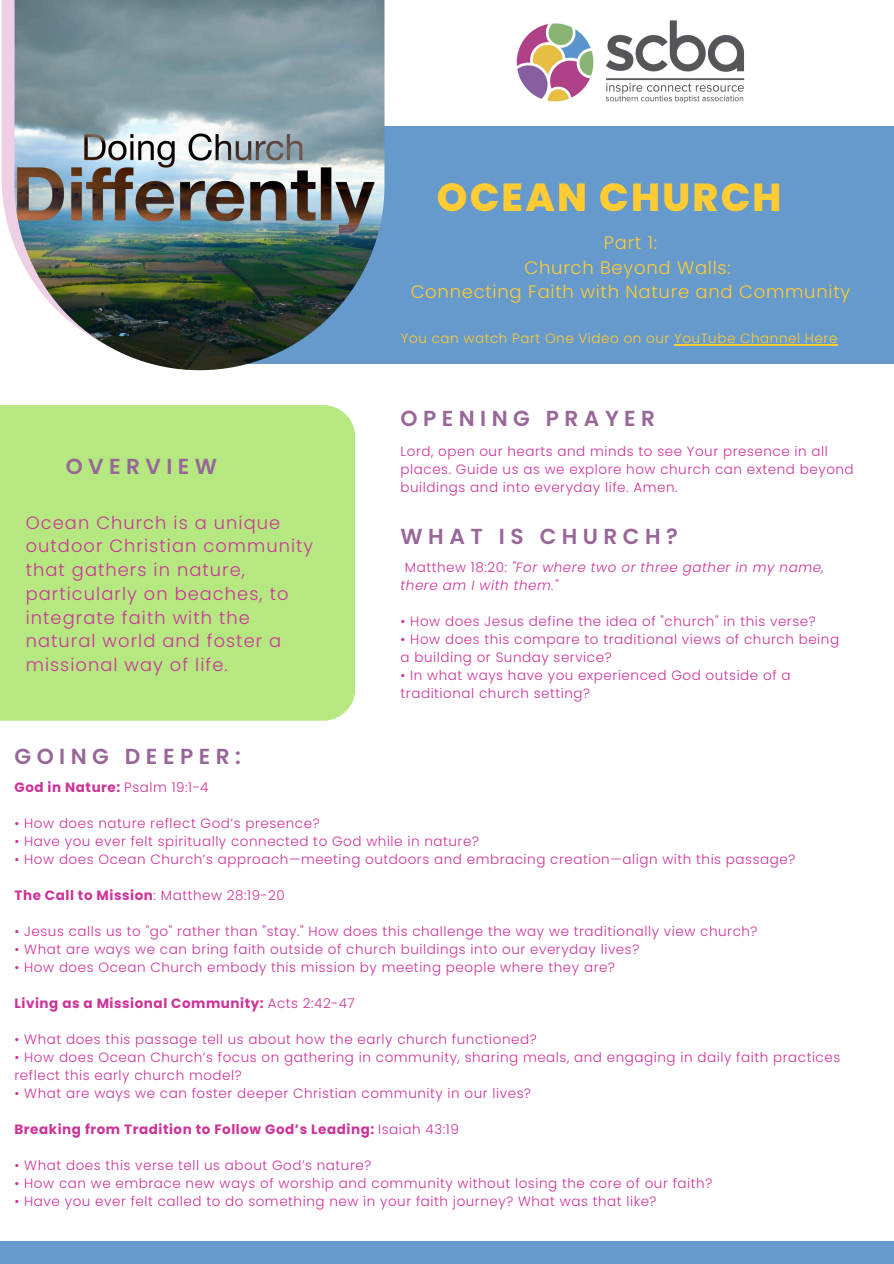
<style>
.page{position:relative;width:894px;height:1264px;background:#fff}
.page>*{position:absolute;margin:0;border:0;box-sizing:border-box;transform-origin:0 0}
.t1{font:800 39px "Poppins";letter-spacing:.06em;color:#fc3}
.t2{font:600 21.75px "Poppins";letter-spacing:.25em;color:#969}
.t3{font:300 18px/24.8px "Poppins";letter-spacing:.04em;color:#fc3;text-align:center}
.t4{font:300 17.85px/23.7px "Poppins";letter-spacing:.06em;color:#c39}
.t5{font:300 13.5px/18px "Poppins";letter-spacing:.04em;color:#c39}
.t6{font:700 13.5px "Poppins";letter-spacing:.04em;color:#c39}
.t7{font:italic 300 13.5px/18px "Poppins";letter-spacing:.04em;color:#c39}
.t8{font:300 13.5px "Poppins";letter-spacing:.04em;color:#fc3}
.s1{font-style:normal}
.s2{font-weight:300}
</style>
<div class="page">
<div style="left:161px;top:126px;width:732px;height:238px;background:#69c"></div>
<svg style="left:2px;top:0;width:13px;height:247px;background:#edd1e6"></svg>
<img style="left:15px;top:0;width:369px;height:370px">
<div style="left:0;top:405px;width:354px;height:315px;background:#b5e880"></div>
<div style="left:0;top:1241px;width:893px;height:22px;background:#69c"></div>
<img style="left:516px;top:20px;width:229px;height:83px">
<hr style="left:674px;top:344px;width:163px;height:1px;background:#fc3">
<h3 class="t1" style="left:436px;top:170px;width:346px">OCEAN CHURCH</h3>
<p class="t3" style="left:410px;top:230px;width:441px">Part 1:<br>Church Beyond Walls:<br>Connecting Faith with Nature and Community</p>
<p class="t8" style="left:401px;top:329px;width:438px">You can watch Part One Video on our YouTube Channel Here</p>
<p class="t2" style="left:66px;top:450px;width:153px">OVERVIEW</p>
<p class="t4" style="left:26px;top:510px;width:289px">Ocean Church is a unique outdoor Christian community that gathers in nature, particularly on beaches, to integrate faith with the natural world and foster a missional way of life.</p>
<p class="t2" style="left:15px;top:741px;width:228px">GOING DEEPER:</p>
<p class="t2" style="left:400px;top:403px;width:256px">OPENING PRAYER</p>
<h2 class="t5" style="left:400px;top:442px;width:454px">Lord, open our hearts and minds to see Your presence in all places. Guide us as we explore how church can extend beyond buildings and into everyday life. Amen.</h2>
<p class="t2" style="left:400px;top:521px;width:279px">WHAT IS CHURCH?</p>
<p class="t7" style="left:400px;top:558px;width:425px;text-indent:4px"><span class="s1">Matthew 18:20:</span> "For where two or three gather in my name, there am I with them."</p>
<h2 class="t5" style="left:400px;top:612px;width:416px">• How does Jesus define the idea of "church" in this verse?</h2>
<h3 class="t5" style="left:400px;top:630px;width:440px">• How does this compare to traditional views of church being a building or Sunday service?</h3>
<h2 class="t5" style="left:400px;top:666px;width:391px">• In what ways have you experienced God outside of a traditional church setting?</h2>
<p class="t6" style="left:15px;top:777px;width:195px">God in Nature: <span class="s2">Psalm 19:1-4</span></p>
<p class="t5" style="left:15px;top:814px;width:306px">• How does nature reflect God’s presence?</p>
<h2 class="t5" style="left:15px;top:832px;width:465px">• Have you ever felt spiritually connected to God while in nature?</h2>
<p class="t5" style="left:15px;top:850px;width:782px">• How does Ocean Church’s approach—meeting outdoors and embracing creation—align with this passage?</p>
<p class="t6" style="left:15px;top:885px;width:272px">The Call to Mission<span class="s2">: Matthew 28:19-20</span></p>
<p class="t5" style="left:15px;top:922px;width:744px">• Jesus calls us to "go" rather than "stay." How does this challenge the way we traditionally view church?</p>
<p class="t5" style="left:15px;top:940px;width:626px">• What are ways we can bring faith outside of church buildings into our everyday lives?</p>
<p class="t5" style="left:15px;top:958px;width:601px">• How does Ocean Church embody this mission by meeting people where they are?</p>
<p class="t6" style="left:15px;top:993px;width:342px">Living as a Missional Community: <span class="s2">Acts 2:42-47</span></p>
<p class="t5" style="left:15px;top:1030px;width:523px">• What does this passage tell us about how the early church functioned?</p>
<p class="t5" style="left:15px;top:1048px;width:827px">• How does Ocean Church’s focus on gathering in community, sharing meals, and engaging in daily faith practices reflect this early church model?</p>
<p class="t5" style="left:15px;top:1084px;width:518px">• What are ways we can foster deeper Christian community in our lives?</p>
<p class="t6" style="left:15px;top:1119px;width:445px">Breaking from Tradition to Follow God’s Leading: <span class="s2">Isaiah 43:19</span></p>
<p class="t5" style="left:15px;top:1156px;width:358px">• What does this verse tell us about God’s nature?</p>
<p class="t5" style="left:15px;top:1174px;width:699px">• How can we embrace new ways of worship and community without losing the core of our faith?</p>
<p class="t5" style="left:15px;top:1192px;width:643px">• Have you ever felt called to do something new in your faith journey? What was that like?</p>
</div>
